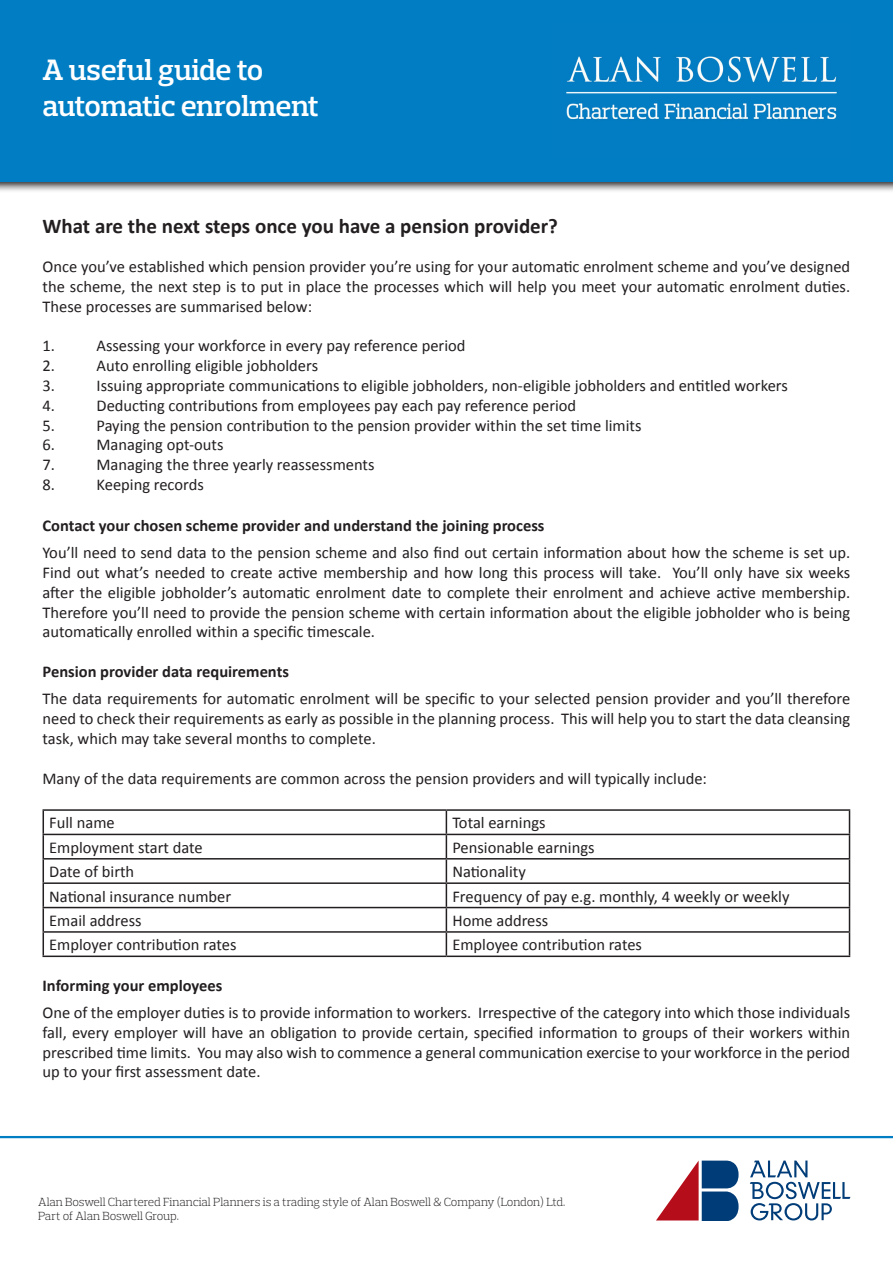
<style>
.page{position:relative;width:893px;height:1263px;background:#fff}
.page>*{position:absolute;margin:0;border:0;box-sizing:border-box;transform-origin:0 0}
.t1{font:600 30px "Prelo Slab";letter-spacing:-.01em;color:#fff}
.t2{font:700 21px "Calibri";color:#231f20}
.t3{font:16.5px/19.8px "Calibri";color:#231f20;text-align:justify}
.t4{font:700 16.5px "Calibri";color:#231f20}
.t5{font:300 12px/14.4px "Prelo Slab";letter-spacing:-.01em;color:#231f20}
</style>
<div class="page">
<svg style="left:0;top:181px;width:893px;height:10px"></svg>
<div style="left:0;top:0;width:893px;height:181px;background:#017dc3"></div>
<img style="left:566px;top:56px;width:272px;height:65px">
<svg style="left:657px;top:1160px;width:82px;height:60px"></svg>
<svg style="left:750px;top:1160px;width:100px;height:60px"></svg>
<hr style="left:0;top:1136px;width:893px;height:2px;background:#017dc3">
<hr style="left:43px;top:809px;width:403px;height:2px;background:#231f20">
<hr style="left:446px;top:809px;width:404px;height:2px;background:#231f20">
<hr style="left:43px;top:834px;width:403px;height:1px;background:#231f20">
<hr style="left:446px;top:834px;width:404px;height:1px;background:#231f20">
<hr style="left:43px;top:858px;width:403px;height:1px;background:#231f20">
<hr style="left:446px;top:858px;width:404px;height:1px;background:#231f20">
<hr style="left:43px;top:882px;width:403px;height:2px;background:#231f20">
<hr style="left:446px;top:882px;width:404px;height:2px;background:#231f20">
<hr style="left:43px;top:907px;width:403px;height:1px;background:#231f20">
<hr style="left:446px;top:907px;width:404px;height:1px;background:#231f20">
<hr style="left:43px;top:931px;width:403px;height:2px;background:#231f20">
<svg style="left:43px;top:811px;width:1px;height:144px"></svg>
<hr style="left:446px;top:931px;width:404px;height:2px;background:#231f20">
<svg style="left:446px;top:811px;width:1px;height:144px"></svg>
<svg style="left:849px;top:811px;width:1px;height:144px"></svg>
<hr style="left:43px;top:955px;width:403px;height:2px;background:#231f20">
<hr style="left:446px;top:955px;width:404px;height:2px;background:#231f20">
<p class="t1" style="left:43px;top:51px;width:222px">A useful guide to</p>
<p class="t1" style="left:43px;top:87px;width:278px">automatic enrolment</p>
<p class="t2" style="left:43px;top:212px;width:517px">What are the next steps once you have a pension provider?</p>
<p class="t3" style="left:43px;top:257px;width:809px">Once you’ve established which pension provider you’re using for your automatic enrolment scheme and you’ve designed the scheme, the next step is to put in place the processes which will help you meet your automatic enrolment duties.<br>These processes are summarised below:</p>
<p class="t3" style="left:43px;top:336px;width:14px">1.</p>
<p class="t3" style="left:97px;top:336px;width:370px">Assessing your workforce in every pay reference period</p>
<p class="t3" style="left:43px;top:356px;width:14px">2.</p>
<p class="t3" style="left:97px;top:356px;width:223px">Auto enrolling eligible jobholders</p>
<p class="t3" style="left:43px;top:376px;width:14px">3.</p>
<p class="t3" style="left:97px;top:376px;width:693px">Issuing appropriate communications to eligible jobholders, non-eligible jobholders and entitled workers</p>
<p class="t3" style="left:43px;top:395px;width:14px">4.</p>
<p class="t3" style="left:97px;top:395px;width:481px">Deducting contributions from employees pay each pay reference period</p>
<p class="t3" style="left:43px;top:415px;width:14px">5.</p>
<p class="t3" style="left:97px;top:415px;width:546px">Paying the pension contribution to the pension provider within the set time limits</p>
<p class="t3" style="left:43px;top:435px;width:14px">6.</p>
<p class="t3" style="left:97px;top:435px;width:129px">Managing opt-outs</p>
<p class="t3" style="left:43px;top:455px;width:14px">7.</p>
<p class="t3" style="left:97px;top:455px;width:279px">Managing the three yearly reassessments</p>
<p class="t3" style="left:43px;top:475px;width:14px">8.</p>
<p class="t3" style="left:97px;top:475px;width:109px">Keeping records</p>
<p class="t4" style="left:43px;top:515px;width:503px">Contact your chosen scheme provider and understand the joining process</p>
<p class="t3" style="left:43px;top:543px;width:809px">You’ll need to send data to the pension scheme and also find out certain information about how the scheme is set up.<br>Find out what’s needed to create active membership and how long this process will take. You’ll only have six weeks after the eligible jobholder’s automatic enrolment date to complete their enrolment and achieve active membership.<br>Therefore you’ll need to provide the pension scheme with certain information about the eligible jobholder who is being automatically enrolled within a specific timescale.</p>
<p class="t4" style="left:43px;top:661px;width:248px">Pension provider data requirements</p>
<p class="t3" style="left:43px;top:689px;width:809px">The data requirements for automatic enrolment will be specific to your selected pension provider and you’ll therefore need to check their requirements as early as possible in the planning process. This will help you to start the data cleansing task, which may take several months to complete.</p>
<p class="t3" style="left:43px;top:768px;width:666px">Many of the data requirements are common across the pension providers and will typically include:</p>
<p class="t3" style="left:49px;top:813px;width:67px">Full name</p>
<p class="t3" style="left:452px;top:813px;width:95px">Total earnings</p>
<p class="t3" style="left:49px;top:837px;width:155px">Employment start date</p>
<p class="t3" style="left:452px;top:837px;width:144px">Pensionable earnings</p>
<p class="t3" style="left:49px;top:862px;width:87px">Date of birth</p>
<p class="t3" style="left:452px;top:862px;width:75px">Nationality</p>
<p class="t3" style="left:49px;top:886px;width:184px">National insurance number</p>
<p class="t3" style="left:452px;top:886px;width:339px">Frequency of pay e.g. monthly, 4 weekly or weekly</p>
<p class="t3" style="left:49px;top:911px;width:94px">Email address</p>
<p class="t3" style="left:452px;top:911px;width:97px">Home address</p>
<p class="t3" style="left:49px;top:935px;width:189px">Employer contribution rates</p>
<p class="t3" style="left:452px;top:935px;width:191px">Employee contribution rates</p>
<p class="t4" style="left:43px;top:975px;width:181px">Informing your employees</p>
<p class="t3" style="left:43px;top:1003px;width:809px">One of the employer duties is to provide information to workers. Irrespective of the category into which those individuals fall, every employer will have an obligation to provide certain, specified information to groups of their workers within prescribed time limits. You may also wish to commence a general communication exercise to your workforce in the period up to your first assessment date.</p>
<p class="t5" style="left:38px;top:1195px;width:529px">Alan Boswell Chartered Financial Planners is a trading style of Alan Boswell &amp; Company (London) Ltd.<br>Part of Alan Boswell Group.</p>
</div>
